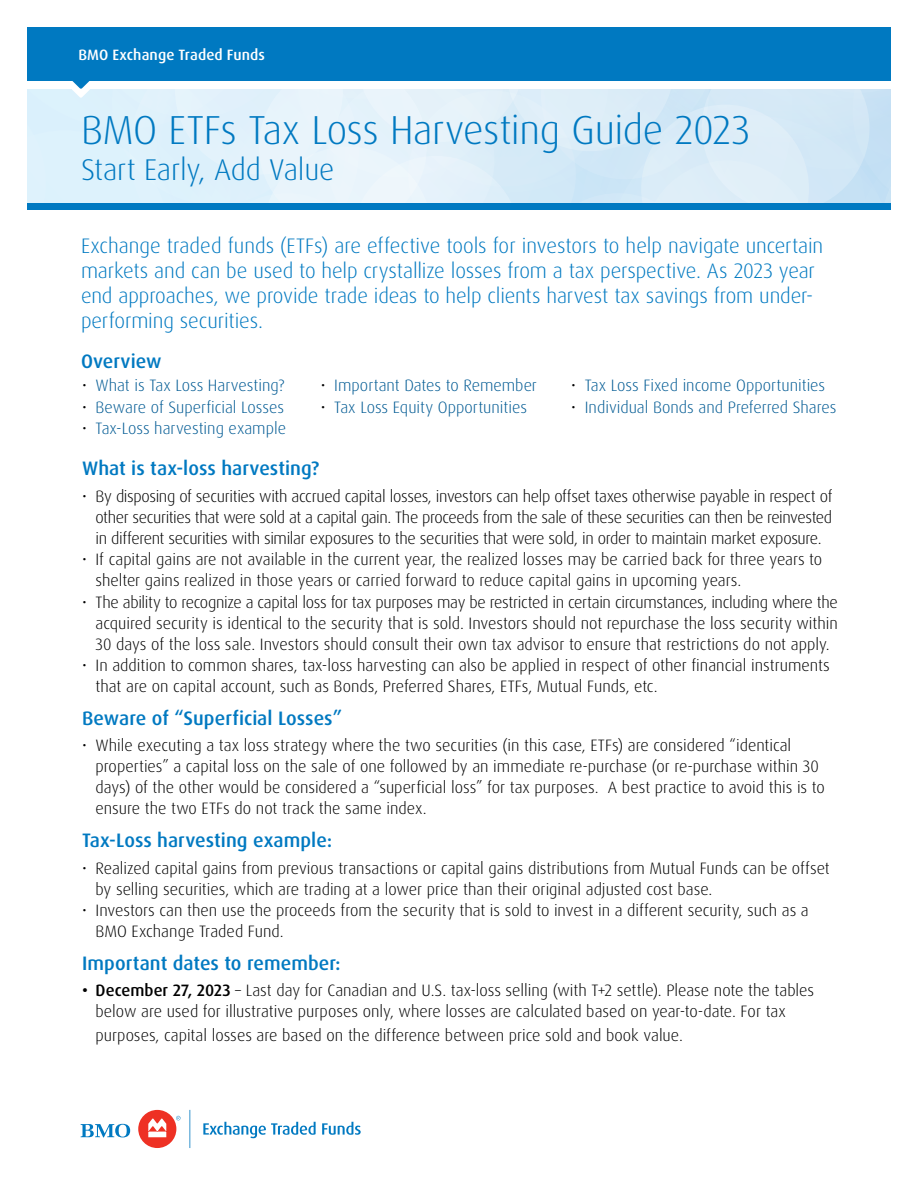
<style>
.page{position:relative;width:918px;height:1188px;background:#fff}
.page>*{position:absolute;margin:0;border:0;box-sizing:border-box;transform-origin:0 0}
.t1{font:300 40.5px "Dax Pro";letter-spacing:-.01em;color:#0079c1}
.t2{font:300 30px "Dax Pro";letter-spacing:-.01em;color:#0079c1}
.t3{font:300 21px/25.2px "Dax Pro";letter-spacing:-.005em;color:#0079c1}
.H2_Bold_Heading{font:500 19.5px "Dax Pro";color:#0079c1}
.t4{font:300 16.5px/21px "Dax Pro";color:#000}
.t5{font:300 16.5px "Dax Pro";color:#005a93}
.t6{font:500 15px "Dax Pro";letter-spacing:.005em;color:#fff}
.s1{color:#000}
.s2{font-weight:500}
</style>
<div class="page">
<div style="left:27px;top:203px;width:864px;height:7px;background:#0079c1"></div>
<div style="left:27px;top:27px;width:864px;height:54px;background:#0079c1"></div>
<svg style="left:27px;top:81px;width:864px;height:122px;background:#dfeff9"></svg>
<svg style="left:203px;top:1122px;width:113px;height:16px"></svg>
<svg style="left:322px;top:1122px;width:39px;height:13px"></svg>
<svg style="left:81px;top:1124px;width:49px;height:13px"></svg>
<svg style="left:176px;top:1116px;width:5px;height:4px"></svg>
<div style="left:138px;top:1110px;width:38px;height:38px;background:#ee3124;border-radius:50%"></div>
<svg style="left:148px;top:1119px;width:18px;height:18px"></svg>
<svg style="left:189px;top:1110px;width:1px;height:38px"></svg>
<p class="t6" style="left:78px;top:45px;width:188px">BMO Exchange Traded Funds</p>
<h1 class="t1" style="left:81px;top:104px;width:671px">BMO ETFs Tax Loss Harvesting Guide 2023</h1>
<h1 class="t2" style="left:81px;top:150px;width:255px">Start Early, Add Value</h1>
<p class="t3" style="left:81px;top:233px;width:744px">Exchange traded funds (ETFs) are effective tools for investors to help navigate uncertain markets and can be used to help crystallize losses from a tax perspective. As 2023 year end approaches, we provide trade ideas to help clients harvest tax savings from under&shy;performing securities.</p>
<h2 class="H2_Bold_Heading" style="left:81px;top:349px;width:82px">Overview</h2>
<p class="t5" style="left:82px;top:375px;width:204px"><span class="s1">•</span> What is Tax Loss Harvesting?</p>
<p class="t5" style="left:82px;top:396px;width:204px"><span class="s1">•</span> Beware of Superficial Losses</p>
<p class="t5" style="left:82px;top:418px;width:206px"><span class="s1">•</span> Tax-Loss harvesting example</p>
<p class="t5" style="left:321px;top:375px;width:218px"><span class="s1">•</span> Important Dates to Remember</p>
<p class="t5" style="left:321px;top:396px;width:208px"><span class="s1">•</span> Tax Loss Equity Opportunities</p>
<p class="t5" style="left:571px;top:375px;width:255px"><span class="s1">•</span> Tax Loss Fixed income Opportunities</p>
<p class="t5" style="left:571px;top:396px;width:267px"><span class="s1">•</span> Individual Bonds and Preferred Shares</p>
<h2 class="H2_Bold_Heading" style="left:82px;top:456px;width:239px">What is tax-loss harvesting?</h2>
<p class="t4" style="left:96px;top:485px;width:738px;text-align:justify;text-indent:-14px">• By disposing of securities with accrued capital losses, investors can help offset taxes otherwise payable in respect of other securities that were sold at a capital gain. The proceeds from the sale of these securities can then be reinvested in different securities with similar exposures to the securities that were sold, in order to maintain market exposure.</p>
<p class="t4" style="left:96px;top:549px;width:728px;text-indent:-14px">• If capital gains are not available in the current year, the realized losses may be carried back for three years to shelter gains realized in those years or carried forward to reduce capital gains in upcoming years.</p>
<p class="t4" style="left:96px;top:591px;width:744px;text-align:justify;text-indent:-14px">• The ability to recognize a capital loss for tax purposes may be restricted in certain circumstances, including where the acquired security is identical to the security that is sold. Investors should not repurchase the loss security within 30 days of the loss sale. Investors should consult their own tax advisor to ensure that restrictions do not apply.</p>
<p class="t4" style="left:96px;top:655px;width:736px;text-indent:-14px">• In addition to common shares, tax-loss harvesting can also be applied in respect of other financial instruments that are on capital account, such as Bonds, Preferred Shares, ETFs, Mutual Funds, etc.</p>
<h2 class="H2_Bold_Heading" style="left:82px;top:706px;width:261px">Beware of “Superficial Losses”</h2>
<p class="t4" style="left:96px;top:735px;width:731px;text-indent:-14px">• While executing a tax loss strategy where the two securities (in this case, ETFs) are considered “identical properties” a capital loss on the sale of one followed by an immediate re-purchase (or re-purchase within 30 days) of the other would be considered a “superficial loss” for tax purposes. A best practice to avoid this is to ensure the two ETFs do not track the same index.</p>
<h2 class="H2_Bold_Heading" style="left:82px;top:828px;width:252px">Tax-Loss harvesting example:</h2>
<p class="t4" style="left:96px;top:857px;width:736px;text-indent:-14px">• Realized capital gains from previous transactions or capital gains distributions from Mutual Funds can be offset by selling securities, which are trading at a lower price than their original adjusted cost base.</p>
<p class="t4" style="left:96px;top:900px;width:715px;text-indent:-14px">• Investors can then use the proceeds from the security that is sold to invest in a different security, such as a<br>BMO Exchange Traded Fund.</p>
<h2 class="H2_Bold_Heading" style="left:82px;top:951px;width:260px">Important dates to remember:</h2>
<p class="t4" style="left:96px;top:980px;width:720px;text-indent:-14px"><span class="s2">• December 27, 2023</span> – Last day for Canadian and U.S. tax-loss selling (with T+2 settle). Please note the tables below are used for illustrative purposes only, where losses are calculated based on year-to-date. For tax</p>
<p class="t4" style="left:96px;top:1025px;width:589px">purposes, capital losses are based on the difference between price sold and book value.</p>
</div>
